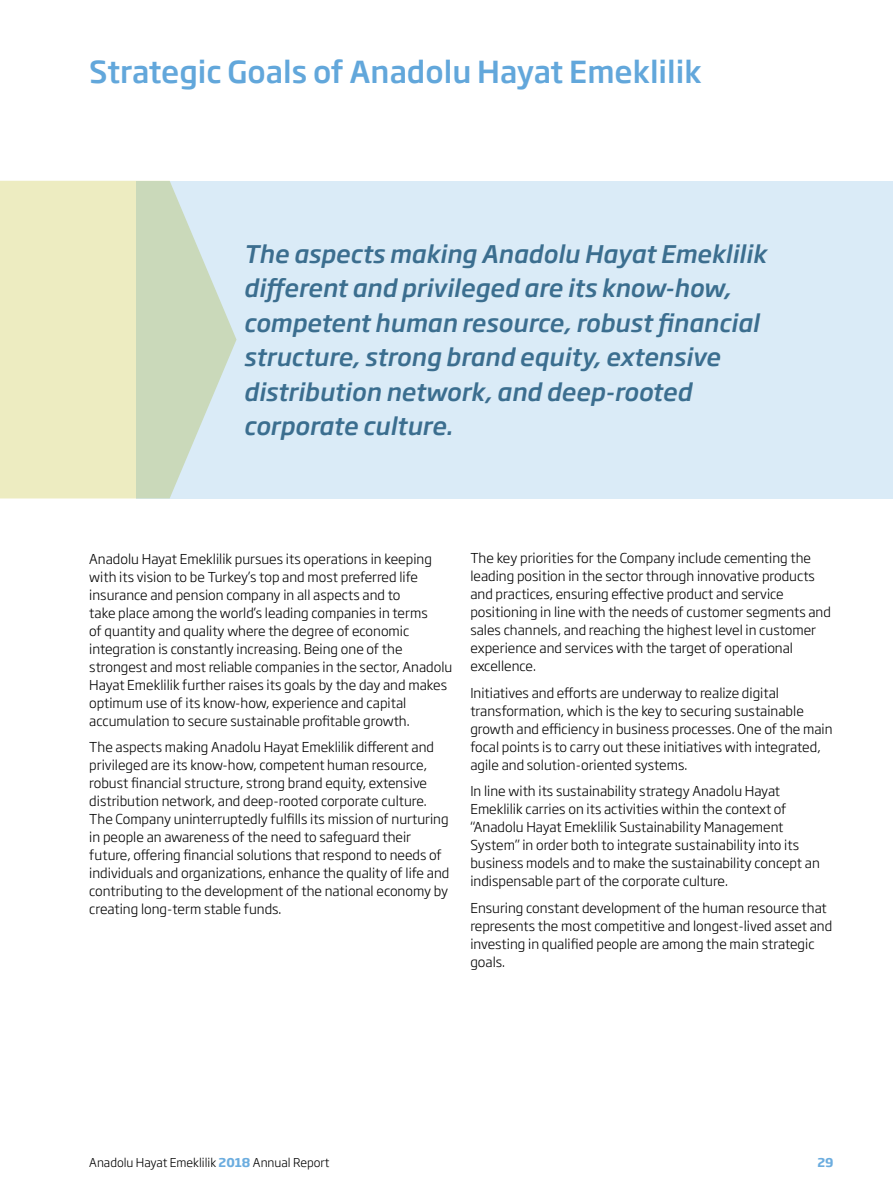
<style>
.page{position:relative;width:893px;height:1191px;background:#fff}
.page>*{position:absolute;margin:0;border:0;box-sizing:border-box;transform-origin:0 0}
.t1{font:500 30px "Soho Gothic Pro";color:#62a7db}
.t2{font:italic 500 24px/34.5px "Soho Gothic Pro";color:#3b6e8f}
.t3{font:300 13.5px/18px "Soho Gothic Pro";color:#000}
.t4{font:300 12px "Soho Gothic Pro";color:#000}
.t5{font:700 12px "Soho Gothic Pro";color:#6caddf}
.s1{font-weight:700;color:#6caddf}
</style>
<div class="page">
<div style="left:137px;top:181px;width:756px;height:317px;background:#daebf7"></div>
<svg style="left:0;top:181px;width:236px;height:317px;background:#e0e6c6"></svg>
<h1 class="t1" style="left:89px;top:48px;width:614px">Strategic Goals of Anadolu Hayat Emeklilik</h1>
<p class="t2" style="left:244px;top:235px;width:524px">The aspects making Anadolu Hayat Emeklilik different and privileged are its know-how, competent human resource, robust financial structure, strong brand equity, extensive distribution network, and deep-rooted corporate culture.</p>
<p class="t3" style="left:89px;top:549px;width:365px">Anadolu Hayat Emeklilik pursues its operations in keeping with its vision to be Turkey’s top and most preferred life insurance and pension company in all aspects and to<br>take place among the world’s leading companies in terms<br>of quantity and quality where the degree of economic integration is constantly increasing. Being one of the strongest and most reliable companies in the sector, Anadolu Hayat Emeklilik further raises its goals by the day and makes optimum use of its know-how, experience and capital accumulation to secure sustainable profitable growth.</p>
<p class="t3" style="left:89px;top:737px;width:362px">The aspects making Anadolu Hayat Emeklilik different and privileged are its know-how, competent human resource, robust financial structure, strong brand equity, extensive distribution network, and deep-rooted corporate culture.<br>The Company uninterruptedly fulfills its mission of nurturing in people an awareness of the need to safeguard their future, offering financial solutions that respond to needs of individuals and organizations, enhance the quality of life and contributing to the development of the national economy by creating long-term stable funds.</p>
<p class="t3" style="left:470px;top:548px;width:362px">The key priorities for the Company include cementing the leading position in the sector through innovative products and practices, ensuring effective product and service positioning in line with the needs of customer segments and sales channels, and reaching the highest level in customer experience and services with the target of operational excellence.</p>
<p class="t3" style="left:470px;top:683px;width:364px">Initiatives and efforts are underway to realize digital transformation, which is the key to securing sustainable growth and efficiency in business processes. One of the main focal points is to carry out these initiatives with integrated, agile and solution-oriented systems.</p>
<p class="t3" style="left:470px;top:781px;width:351px">In line with its sustainability strategy Anadolu Hayat Emeklilik carries on its activities within the context of “Anadolu Hayat Emeklilik Sustainability Management System” in order both to integrate sustainability into its business models and to make the sustainability concept an indispensable part of the corporate culture.</p>
<p class="t3" style="left:470px;top:898px;width:363px">Ensuring constant development of the human resource that represents the most competitive and longest-lived asset and investing in qualified people are among the main strategic goals.</p>
<p class="t4" style="left:89px;top:1152px;width:242px">Anadolu Hayat Emeklilik <span class="s1">2018</span> Annual Report</p>
<p class="t5" style="left:817px;top:1152px;width:18px">29</p>
</div>
